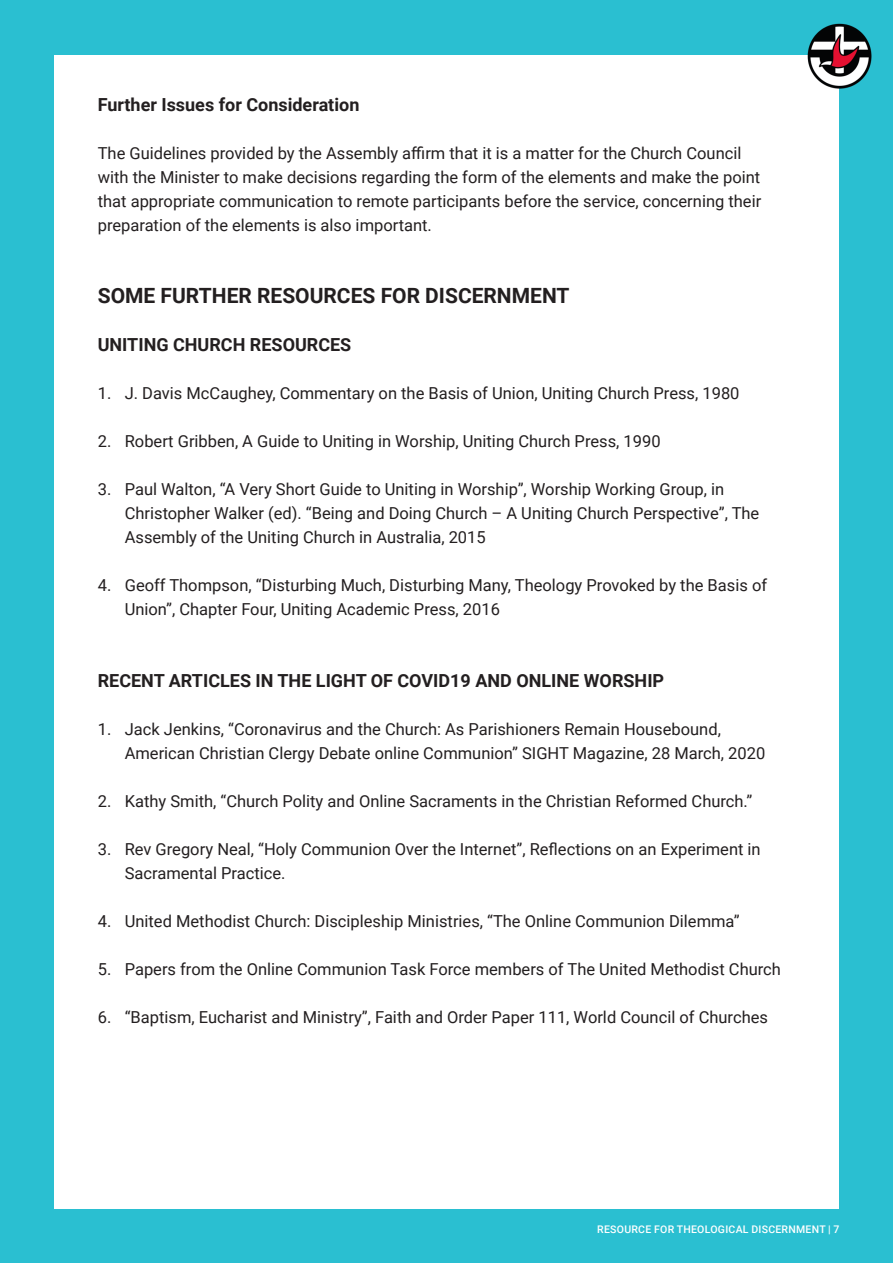
<style>
.page{position:relative;width:893px;height:1263px;background:#2abfd1}
.page>*{position:absolute;margin:0;border:0;box-sizing:border-box;transform-origin:0 0}
.t1{font:700 21px "Roboto";color:#231f20}
.t2{font:700 18px "Roboto";color:#231f20}
.t3{font:16.5px/24px "Roboto";color:#231f20}
.t4{font:500 10.5px "Roboto";letter-spacing:.025em;color:#fff}
</style>
<div class="page">
<div style="left:54px;top:56px;width:785px;height:1153px;background:#fff"></div>
<img style="left:804px;top:23px;width:68px;height:66px">
<p class="t2" style="left:98px;top:92px;width:263px">Further Issues for Consideration</p>
<p class="t3" style="left:98px;top:141px;width:665px">The Guidelines provided by the Assembly affirm that it is a matter for the Church Council with the Minister to make decisions regarding the form of the elements and make the point that appropriate communication to remote participants before the service, concerning their preparation of the elements is also important.</p>
<p class="t1" style="left:98px;top:281px;width:473px">SOME FURTHER RESOURCES FOR DISCERNMENT</p>
<p class="t2" style="left:98px;top:332px;width:255px">UNITING CHURCH RESOURCES</p>
<p class="t3" style="left:98px;top:381px;width:643px">1. J. Davis McCaughey, Commentary on the Basis of Union, Uniting Church Press, 1980</p>
<p class="t3" style="left:98px;top:429px;width:564px">2. Robert Gribben, A Guide to Uniting in Worship, Uniting Church Press, 1990</p>
<p class="t3" style="left:125px;top:477px;width:636px;text-indent:-27px">3. Paul Walton, “A Very Short Guide to Uniting in Worship”, Worship Working Group, in<br>Christopher Walker (ed). “Being and Doing Church – A Uniting Church Perspective”, The<br>Assembly of the Uniting Church in Australia, 2015</p>
<p class="t3" style="left:125px;top:573px;width:644px;text-indent:-27px">4. Geoff Thompson, “Disturbing Much, Disturbing Many, Theology Provoked by the Basis of<br>Union”, Chapter Four, Uniting Academic Press, 2016</p>
<p class="t2" style="left:98px;top:668px;width:568px">RECENT ARTICLES IN THE LIGHT OF COVID19 AND ONLINE WORSHIP</p>
<p class="t3" style="left:125px;top:717px;width:642px;text-indent:-27px">1. Jack Jenkins, “Coronavirus and the Church: As Parishioners Remain Housebound,<br>American Christian Clergy Debate online Communion” SIGHT Magazine, 28 March, 2020</p>
<p class="t3" style="left:98px;top:789px;width:656px">2. Kathy Smith, “Church Polity and Online Sacraments in the Christian Reformed Church.”</p>
<p class="t3" style="left:125px;top:837px;width:637px;text-indent:-27px">3. Rev Gregory Neal, “Holy Communion Over the Internet”, Reflections on an Experiment in<br>Sacramental Practice.</p>
<p class="t3" style="left:98px;top:909px;width:643px">4. United Methodist Church: Discipleship Ministries, “The Online Communion Dilemma”</p>
<p class="t3" style="left:98px;top:957px;width:685px">5. Papers from the Online Communion Task Force members of The United Methodist Church</p>
<p class="t3" style="left:98px;top:1005px;width:672px">6. “Baptism, Eucharist and Ministry”, Faith and Order Paper 111, World Council of Churches</p>
<p class="t4" style="left:597px;top:1222px;width:244px">RESOURCE FOR THEOLOGICAL DISCERNMENT | 7</p>
</div>
